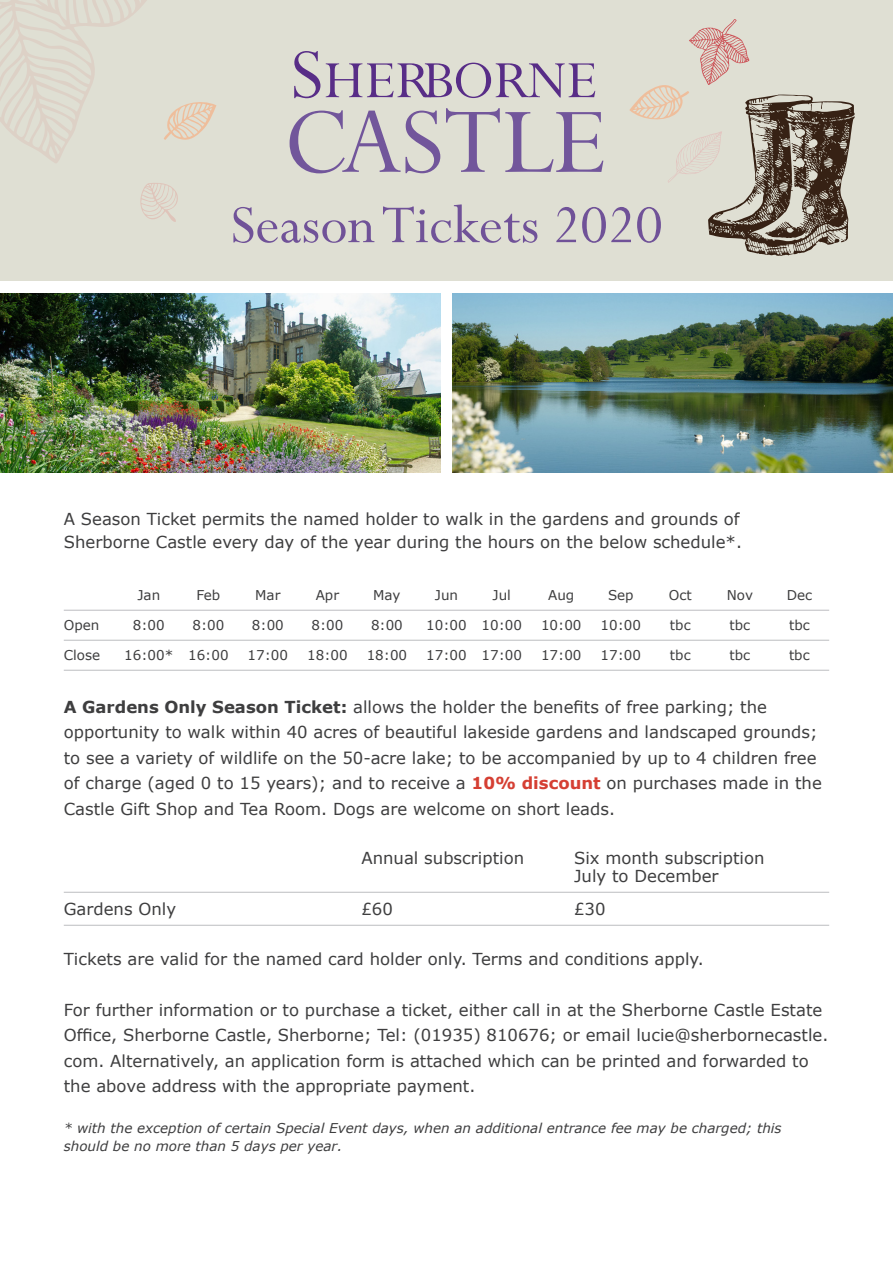
<style>
.page{position:relative;width:893px;height:1263px;background:#fff}
.page>*{position:absolute;margin:0;border:0;box-sizing:border-box;transform-origin:0 0}
.t1{font:60px "Perpetua";color:#705298}
.rule{font:16.5px/25.5px "Verdana";color:#3e3e3f}
.rule-2{font:13.5px "Verdana";color:#3e3e3f}
.t2{font:italic 13.5px/18px "Verdana";color:#3e3e3f}
.s1{font-weight:700}
.s2{font-weight:700;color:#d53f33}
</style>
<div class="page">
<div style="left:0;top:0;width:893px;height:281px;background:#dfdfd3"></div>
<hr style="left:64px;top:610px;width:765px;height:1px;background:#bcbdc0">
<hr style="left:64px;top:640px;width:765px;height:1px;background:#bcbdc0">
<hr style="left:64px;top:670px;width:765px;height:1px;background:#bcbdc0">
<hr style="left:64px;top:892px;width:765px;height:1px;background:#bcbdc0">
<hr style="left:64px;top:925px;width:765px;height:1px;background:#bcbdc0">
<svg style="left:294px;top:51px;width:26px;height:47px"></svg>
<svg style="left:326px;top:63px;width:269px;height:35px"></svg>
<svg style="left:290px;top:110px;width:150px;height:63px"></svg>
<svg style="left:446px;top:108px;width:157px;height:64px"></svg>
<svg style="left:629px;top:19px;width:226px;height:237px"></svg>
<svg style="left:140px;top:183px;width:38px;height:39px"></svg>
<svg style="left:164px;top:102px;width:52px;height:38px"></svg>
<img style="left:0;top:293px;width:440px;height:179px">
<img style="left:453px;top:293px;width:440px;height:179px">
<svg style="left:0;top:0;width:147px;height:163px"></svg>
<p class="t1" style="left:230px;top:187px;width:434px">Season Tickets 2020</p>
<p class="rule" style="left:64px;top:506px;width:677px">A Season Ticket permits the named holder to walk in the gardens and grounds of</p>
<p class="rule" style="left:64px;top:529px;width:680px">Sherborne Castle every day of the year during the hours on the below schedule*.</p>
<p class="rule-2" style="left:137px;top:586px;width:24px">Jan</p>
<p class="rule-2" style="left:196px;top:586px;width:25px">Feb</p>
<p class="rule-2" style="left:255px;top:586px;width:27px">Mar</p>
<p class="rule-2" style="left:316px;top:586px;width:25px">Apr</p>
<p class="rule-2" style="left:373px;top:586px;width:29px">May</p>
<p class="rule-2" style="left:435px;top:586px;width:25px">Jun</p>
<p class="rule-2" style="left:493px;top:586px;width:20px">Jul</p>
<p class="rule-2" style="left:548px;top:586px;width:28px">Aug</p>
<p class="rule-2" style="left:608px;top:586px;width:27px">Sep</p>
<p class="rule-2" style="left:669px;top:586px;width:24px">Oct</p>
<p class="rule-2" style="left:727px;top:586px;width:28px">Nov</p>
<p class="rule-2" style="left:787px;top:586px;width:27px">Dec</p>
<p class="rule-2" style="left:64px;top:616px;width:37px">Open</p>
<p class="rule-2" style="left:133px;top:616px;width:33px">8:00</p>
<p class="rule-2" style="left:192px;top:616px;width:33px">8:00</p>
<p class="rule-2" style="left:252px;top:616px;width:33px">8:00</p>
<p class="rule-2" style="left:311px;top:616px;width:33px">8:00</p>
<p class="rule-2" style="left:371px;top:616px;width:33px">8:00</p>
<p class="rule-2" style="left:426px;top:616px;width:97px">10:00 10:00</p>
<p class="rule-2" style="left:541px;top:616px;width:42px">10:00</p>
<p class="rule-2" style="left:601px;top:616px;width:42px">10:00</p>
<p class="rule-2" style="left:670px;top:616px;width:22px">tbc</p>
<p class="rule-2" style="left:729px;top:616px;width:22px">tbc</p>
<p class="rule-2" style="left:789px;top:616px;width:22px">tbc</p>
<p class="rule-2" style="left:64px;top:646px;width:38px">Close</p>
<p class="rule-2" style="left:124px;top:646px;width:106px">16:00* 16:00</p>
<p class="rule-2" style="left:248px;top:646px;width:42px">17:00</p>
<p class="rule-2" style="left:307px;top:646px;width:42px">18:00</p>
<p class="rule-2" style="left:367px;top:646px;width:42px">18:00</p>
<p class="rule-2" style="left:426px;top:646px;width:97px">17:00 17:00</p>
<p class="rule-2" style="left:541px;top:646px;width:42px">17:00</p>
<p class="rule-2" style="left:601px;top:646px;width:42px">17:00</p>
<p class="rule-2" style="left:670px;top:646px;width:22px">tbc</p>
<p class="rule-2" style="left:729px;top:646px;width:22px">tbc</p>
<p class="rule-2" style="left:789px;top:646px;width:22px">tbc</p>
<p class="rule" style="left:64px;top:694px;width:705px"><span class="s1">A Gardens Only Season Ticket:</span> allows the holder the benefits of free parking; the</p>
<p class="rule" style="left:64px;top:719px;width:755px">opportunity to walk within 40 acres of beautiful lakeside gardens and landscaped grounds;</p>
<p class="rule" style="left:64px;top:745px;width:754px">to see a variety of wildlife on the 50-acre lake; to be accompanied by up to 4 children free</p>
<p class="rule" style="left:64px;top:770px;width:760px">of charge (aged 0 to 15 years); and to receive a <span class="s2">10% discount</span> on purchases made in the</p>
<p class="rule" style="left:64px;top:796px;width:553px">Castle Gift Shop and Tea Room. Dogs are welcome on short leads.</p>
<p class="rule" style="left:361px;top:845px;width:164px">Annual subscription</p>
<p class="rule" style="left:574px;top:845px;width:192px">Six month subscription</p>
<p class="rule" style="left:574px;top:863px;width:146px">July to December</p>
<p class="rule" style="left:64px;top:896px;width:114px">Gardens Only</p>
<p class="rule" style="left:361px;top:896px;width:33px">£60</p>
<p class="rule" style="left:574px;top:896px;width:33px">£30</p>
<p class="rule" style="left:64px;top:946px;width:641px">Tickets are valid for the named card holder only. Terms and conditions apply.</p>
<p class="rule" style="left:64px;top:997px;width:766px">For further information or to purchase a ticket, either call in at the Sherborne Castle Estate Office, Sherborne Castle, Sherborne; Tel: (01935) 810676; or email lucie@sherbornecastle. com. Alternatively, an application form is attached which can be printed and forwarded to the above address with the appropriate payment.</p>
<p class="t2" style="left:64px;top:1119px;width:719px">* with the exception of certain Special Event days, when an additional entrance fee may be charged; this should be no more than 5 days per year.</p>
</div>
